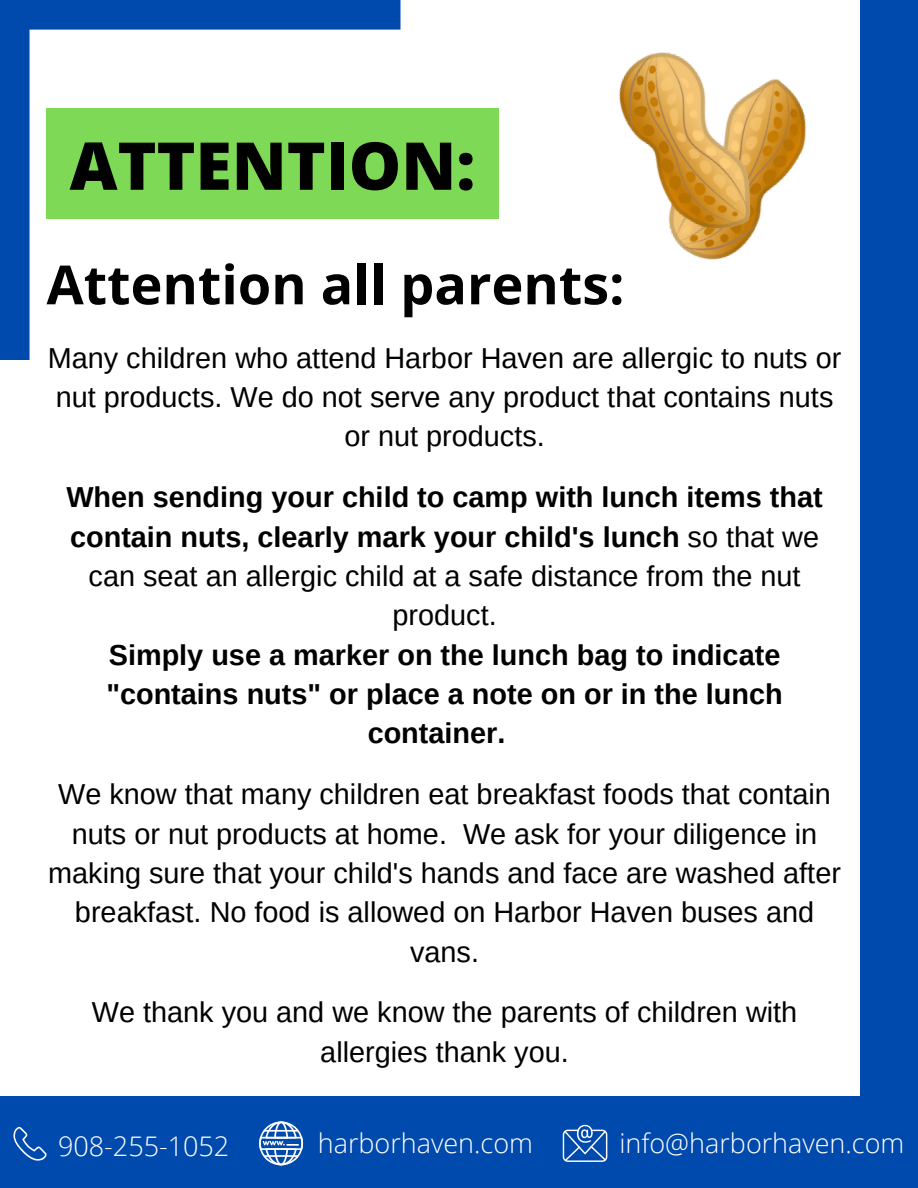
<style>
.page{position:relative;width:918px;height:1188px;background:#fff}
.page>*{position:absolute;margin:0;border:0;box-sizing:border-box;transform-origin:0 0}
.t1{font:800 66px "Open Sans";color:#000}
.t2{font:700 54px "Open Sans";color:#000}
.t3{font:28.8px/39.3px "Arimo";color:#000;text-align:center}
.t4{font:700 28.8px/39.3px "Arimo";color:#000;text-align:center}
.t5{font:300 27px "Open Sans";color:#fff}
.s1{font-weight:400}
</style>
<div class="page">
<svg style="left:0;top:0;width:400px;height:360px"></svg>
<div style="left:860px;top:0;width:58px;height:1188px;background:#004aad"></div>
<div style="left:0;top:1096px;width:918px;height:92px;background:#004aad"></div>
<div style="left:46px;top:109px;width:453px;height:110px;background:#7ed957"></div>
<img style="left:686px;top:93px;width:120px;height:167px">
<img style="left:619px;top:52px;width:174px;height:199px">
<svg style="left:13px;top:1127px;width:34px;height:34px"></svg>
<svg style="left:259px;top:1121px;width:44px;height:44px"></svg>
<svg style="left:563px;top:1125px;width:44px;height:37px"></svg>
<p class="t1" style="left:70px;top:119px;width:407px">ATTENTION:</p>
<p class="t2" style="left:46px;top:247px;width:580px">Attention all parents:</p>
<p class="t3" style="left:48px;top:338px;width:795px">Many children who attend Harbor Haven are allergic to nuts or nut products. We do not serve any product that contains nuts or nut products.</p>
<p class="t4" style="left:66px;top:478px;width:758px">When sending your child to camp with lunch items that contain nuts, clearly mark your child's lunch <span class="s1">so that we can seat an allergic child at a safe distance from the nut product.</span></p>
<p class="t4" style="left:106px;top:635px;width:678px">Simply use a marker on the lunch bag to indicate "contains nuts" or place a note on or in the lunch container.</p>
<p class="t3" style="left:48px;top:775px;width:794px">We know that many children eat breakfast foods that contain nuts or nut products at home. We ask for your diligence in making sure that your child's hands and face are washed after breakfast. No food is allowed on Harbor Haven buses and vans.</p>
<p class="t3" style="left:92px;top:993px;width:707px">We thank you and we know the parents of children with allergies thank you.</p>
<p class="t5" style="left:58px;top:1128px;width:173px">908-255-1052</p>
<p class="t5" style="left:318px;top:1125px;width:217px">harborhaven.com</p>
<p class="t5" style="left:619px;top:1125px;width:286px">info@harborhaven.com</p>
</div>
